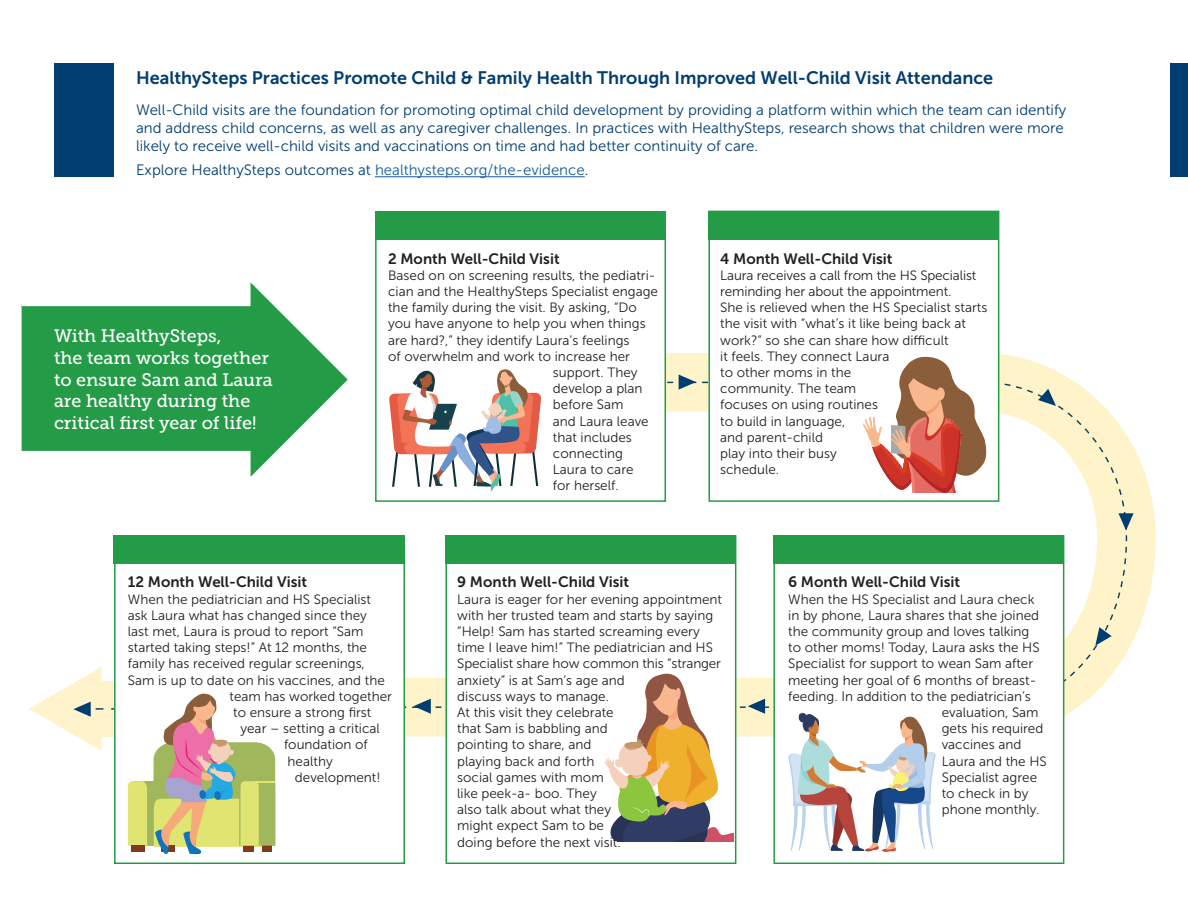
<style>
.page{position:relative;width:1188px;height:918px;background:#fff}
.page>*{position:absolute;margin:0;border:0;box-sizing:border-box;transform-origin:0 0}
.t1{font:23.4px "Museo Slab 700";color:#fff}
.t2{font:18px/21.6px "Museo Slab 500";color:#fff}
.t3{font:18px "Museo Sans 700";color:#003d71}
.t4{font:15px/18px "Museo Sans 300";color:#003d71}
.t5{font:15px "Museo Sans 700";color:#231f20}
.t6{font:13.5px/16.2px "Museo Sans 300";color:#231f20}
.s1{color:#175d9e}
.s2{color:#231f20}
</style>
<div class="page">
<div style="left:102px;top:681px;width:13px;height:56px;background:#fef3ca"></div>
<svg style="left:405px;top:324px;width:751px;height:434px"></svg>
<svg style="left:405px;top:493px;width:723px;height:216px"></svg>
<div style="left:54px;top:63px;width:59px;height:114px;background:#003d71"></div>
<div style="left:1171px;top:63px;width:17px;height:114px;background:#003d71"></div>
<div style="left:375px;top:224px;width:291px;height:278px;background:#fff;border:2px solid #249b47"></div>
<div style="left:114px;top:535px;width:291px;height:329px;background:#fff;border:2px solid #249b47"></div>
<div style="left:708px;top:211px;width:291px;height:291px;background:#fff;border:2px solid #249b47"></div>
<div style="left:773px;top:535px;width:291px;height:329px;background:#fff;border:2px solid #249b47"></div>
<div style="left:445px;top:535px;width:291px;height:329px;background:#fff;border:2px solid #249b47"></div>
<div style="left:375px;top:211px;width:291px;height:28px;background:#249b47"></div>
<div style="left:708px;top:211px;width:291px;height:28px;background:#249b47"></div>
<div style="left:773px;top:535px;width:291px;height:29px;background:#249b47"></div>
<div style="left:445px;top:535px;width:291px;height:29px;background:#249b47"></div>
<div style="left:113px;top:535px;width:291px;height:29px;background:#249b47"></div>
<svg style="left:22px;top:282px;width:326px;height:195px;fill:#249b47"></svg>
<hr style="left:375px;top:176px;width:210px;height:1px;background:#175d9e">
<svg style="left:128px;top:694px;width:147px;height:160px"></svg>
<svg style="left:29px;top:667px;width:74px;height:84px"></svg>
<svg style="left:389px;top:357px;width:597px;height:136px"></svg>
<svg style="left:992px;top:381px;width:142px;height:153px"></svg>
<svg style="left:1061px;top:545px;width:67px;height:164px"></svg>
<svg style="left:409px;top:674px;width:527px;height:178px"></svg>
<p class="t3" style="left:136px;top:68px;width:859px">HealthySteps Practices Promote Child &amp; Family Health Through Improved Well-Child Visit Attendance</p>
<p class="t4" style="left:136px;top:100px;width:932px">Well-Child visits are the foundation for promoting optimal child development by providing a platform within which the team can identify and address child concerns, as well as any caregiver challenges. In practices with HealthySteps, research shows that children were more likely to receive well-child visits and vaccinations on time and had better continuity of care.</p>
<p class="t4" style="left:136px;top:161px;width:454px">Explore HealthySteps outcomes at <span class="s1">healthysteps.org/the-evidence</span><span class="s2">.</span></p>
<p class="t2" style="left:54px;top:325px;width:220px">With HealthySteps,<br>the team works together to ensure Sam and Laura are healthy during the critical first year of life!</p>
<p class="t1" style="left:122px;top:329px;width:98px">Without</p>
<p class="t1" style="left:122px;top:408px;width:111px">in School</p>
<p class="t5" style="left:388px;top:250px;width:173px">2 Month Well-Child Visit</p>
<p class="t6" style="left:388px;top:267px;width:269px">Based on on screening results, the pediatri-</p>
<p class="t6" style="left:388px;top:283px;width:271px">cian and the HealthySteps Specialist engage</p>
<p class="t6" style="left:388px;top:300px;width:250px">the family during the visit. By asking, “Do</p>
<p class="t6" style="left:388px;top:316px;width:259px">you have anyone to help you when things</p>
<p class="t6" style="left:388px;top:332px;width:243px">are hard?,” they identify Laura’s feelings</p>
<p class="t6" style="left:388px;top:348px;width:243px">of overwhelm and work to increase her</p>
<p class="t6" style="left:553px;top:364px;width:86px">support. They</p>
<p class="t6" style="left:553px;top:381px;width:91px">develop a plan</p>
<p class="t6" style="left:553px;top:397px;width:72px">before Sam</p>
<p class="t6" style="left:553px;top:413px;width:97px">and Laura leave</p>
<p class="t6" style="left:553px;top:429px;width:80px">that includes</p>
<p class="t6" style="left:553px;top:445px;width:72px">connecting</p>
<p class="t6" style="left:553px;top:462px;width:82px">Laura to care</p>
<p class="t6" style="left:553px;top:478px;width:67px">for herself.</p>
<p class="t5" style="left:720px;top:250px;width:174px">4 Month Well-Child Visit</p>
<p class="t6" style="left:720px;top:267px;width:269px">Laura receives a call from the HS Specialist reminding her about the appointment.<br>She is relieved when the HS Specialist starts the visit with “what’s it like being back at work?” so she can share how difficult<br>it feels. They connect Laura<br>to other moms in the<br>community. The team<br>focuses on using routines<br>to build in language,<br>and parent-child<br>play into their busy<br>schedule.</p>
<p class="t5" style="left:128px;top:574px;width:181px">12 Month Well-Child Visit</p>
<p class="t6" style="left:128px;top:591px;width:245px">When the pediatrician and HS Specialist</p>
<p class="t6" style="left:128px;top:607px;width:241px">ask Laura what has changed since they</p>
<p class="t6" style="left:128px;top:623px;width:237px">last met, Laura is proud to report “Sam</p>
<p class="t6" style="left:128px;top:640px;width:241px">started taking steps!” At 12 months, the</p>
<p class="t6" style="left:128px;top:656px;width:239px">family has received regular screenings,</p>
<p class="t6" style="left:128px;top:672px;width:258px">Sam is up to date on his vaccines, and the</p>
<p class="t6" style="left:230px;top:688px;width:164px">team has worked together</p>
<p class="t6" style="left:233px;top:704px;width:140px">to ensure a strong first</p>
<p class="t6" style="left:240px;top:721px;width:141px">year – setting a critical</p>
<p class="t6" style="left:284px;top:737px;width:85px">foundation of</p>
<p class="t6" style="left:288px;top:753px;width:47px">healthy</p>
<p class="t6" style="left:295px;top:769px;width:87px">development!</p>
<p class="t5" style="left:457px;top:574px;width:173px">9 Month Well-Child Visit</p>
<p class="t6" style="left:457px;top:591px;width:266px">Laura is eager for her evening appointment with her trusted team and starts by saying “Help! Sam has started screaming every time I leave him!” The pediatrician and HS<br>Specialist share how common this “stranger anxiety” is at Sam’s age and<br>discuss ways to manage.<br>At this visit they celebrate<br>that Sam is babbling and<br>pointing to share, and<br>playing back and forth<br>social games with mom<br>like peek-a- boo. They<br>also talk about what they<br>might expect Sam to be<br>doing before the next visit.</p>
<p class="t5" style="left:788px;top:574px;width:173px">6 Month Well-Child Visit</p>
<p class="t6" style="left:788px;top:591px;width:248px">When the HS Specialist and Laura check</p>
<p class="t6" style="left:788px;top:607px;width:252px">in by phone, Laura shares that she joined</p>
<p class="t6" style="left:788px;top:623px;width:243px">the community group and loves talking</p>
<p class="t6" style="left:788px;top:640px;width:253px">to other moms! Today, Laura asks the HS</p>
<p class="t6" style="left:788px;top:656px;width:246px">Specialist for support to wean Sam after</p>
<p class="t6" style="left:788px;top:672px;width:250px">meeting her goal of 6 months of breast-</p>
<p class="t6" style="left:788px;top:688px;width:244px">feeding. In addition to the pediatrician’s</p>
<p class="t6" style="left:942px;top:704px;width:98px">evaluation, Sam</p>
<p class="t6" style="left:942px;top:721px;width:103px">gets his required</p>
<p class="t6" style="left:942px;top:737px;width:81px">vaccines and</p>
<p class="t6" style="left:942px;top:753px;width:107px">Laura and the HS</p>
<p class="t6" style="left:942px;top:769px;width:97px">Specialist agree</p>
<p class="t6" style="left:942px;top:785px;width:88px">to check in by</p>
<p class="t6" style="left:942px;top:802px;width:99px">phone monthly.</p>
</div>
